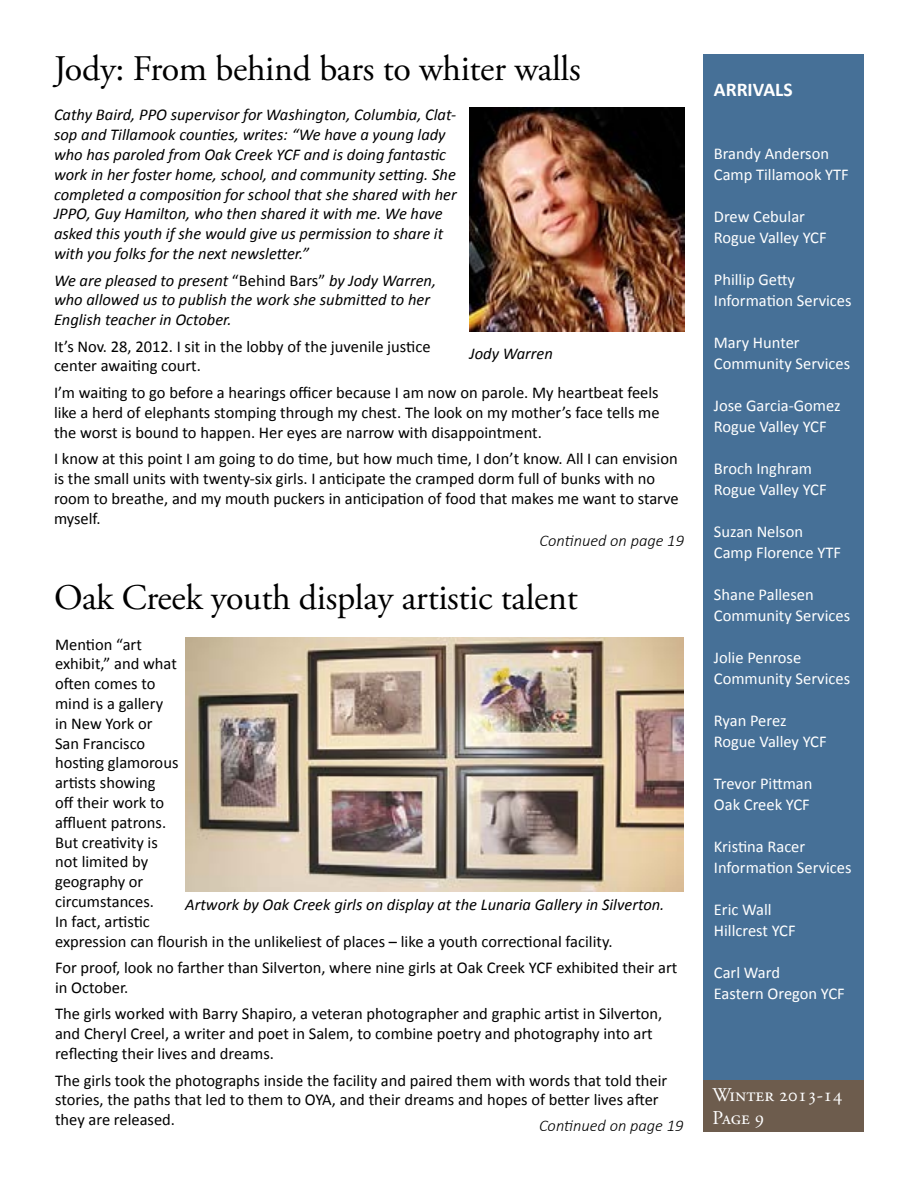
<style>
.page{position:relative;width:918px;height:1188px;background:#fff}
.page>*{position:absolute;margin:0;border:0;box-sizing:border-box;transform-origin:0 0}
.t1{font:36px "Adobe Garamond Pro";letter-spacing:-.01em;color:#000}
.t2{font:19.5px/22.5px "Adobe Garamond Pro";color:#fff}
.t3{font:700 19.5px "Calibri";color:#fff}
.t4{font:16.5px/19.8px "Calibri";color:#000}
.t5{font:italic 16.5px/19.8px "Calibri";color:#000}
.t6{font:16.5px/21px "Calibri";color:#fff}
.t7{font:italic 300 16.5px "Calibri";color:#000}
.s1{font-style:normal}
</style>
<div class="page">
<div style="left:704px;top:54px;width:160px;height:1026px;background:#467097"></div>
<div style="left:704px;top:1080px;width:160px;height:52px;background:#6d5c4d"></div>
<img style="left:469px;top:108px;width:215px;height:223px">
<img style="left:185px;top:637px;width:499px;height:254px">
<h1 class="t1" style="left:54px;top:47px;width:528px">Jody: From behind bars to whiter walls</h1>
<p class="t5" style="left:54px;top:104px;width:404px">Cathy Baird, PPO supervisor for Washington, Columbia, Clat&shy;sop and Tillamook counties, writes: “We have a young lady who has paroled from Oak Creek YCF and is doing fantastic work in her foster home, school, and community setting. She completed a composition for school that she shared with her JPPO, Guy Hamilton, who then shared it with me. We have asked this youth if she would give us permission to share it with you folks for the next newsletter.”</p>
<p class="t5" style="left:54px;top:270px;width:384px">We are pleased to present <span class="s1">“Behind Bars”</span> by Jody Warren, who allowed us to publish the work she submitted to her<br>English teacher in October.</p>
<p class="t4" style="left:54px;top:336px;width:378px">It’s Nov. 28, 2012. I sit in the lobby of the juvenile justice center awaiting court.</p>
<p class="t4" style="left:54px;top:383px;width:607px;text-align:justify">I’m waiting to go before a hearings officer because I am now on parole. My heartbeat feels like a herd of elephants stomping through my chest. The look on my mother’s face tells me the worst is bound to happen. Her eyes are narrow with disappointment.</p>
<p class="t4" style="left:54px;top:449px;width:626px">I know at this point I am going to do time, but how much time, I don’t know. All I can envision is the small units with twenty-six girls. I anticipate the cramped dorm full of bunks with no room to breathe, and my mouth puckers in anticipation of food that makes me want to starve myself.</p>
<p class="t5" style="left:469px;top:343px;width:85px">Jody Warren</p>
<p class="t7" style="left:540px;top:530px;width:146px">Continued on page 19</p>
<h1 class="t1" style="left:54px;top:576px;width:525px">Oak Creek youth display artistic talent</h1>
<p class="t4" style="left:55px;top:634px;width:559px">Mention “art<br>exhibit,” and what<br>often comes to<br>mind is a gallery<br>in New York or<br>San Francisco<br>hosting glamorous<br>artists showing<br>off their work to<br>affluent patrons.<br>But creativity is<br>not limited by<br>geography or<br>circumstances.<br>In fact, artistic<br>expression can flourish in the unlikeliest of places – like a youth correctional facility.</p>
<p class="t4" style="left:55px;top:958px;width:624px">For proof, look no farther than Silverton, where nine girls at Oak Creek YCF exhibited their art in October.</p>
<p class="t4" style="left:55px;top:1004px;width:609px">The girls worked with Barry Shapiro, a veteran photographer and graphic artist in Silverton, and Cheryl Creel, a writer and poet in Salem, to combine poetry and photography into art reflecting their lives and dreams.</p>
<p class="t4" style="left:55px;top:1070px;width:614px">The girls took the photographs inside the facility and paired them with words that told their stories, the paths that led to them to OYA, and their dreams and hopes of better lives after they are released.</p>
<p class="t5" style="left:185px;top:894px;width:481px">Artwork by Oak Creek girls on display at the Lunaria Gallery in Silverton.</p>
<p class="t7" style="left:539px;top:1116px;width:146px">Continued on page 19</p>
<p class="t3" style="left:714px;top:77px;width:80px">ARRIVALS</p>
<p class="t6" style="left:714px;top:143px;width:137px">Brandy Anderson<br>Camp Tillamook YTF</p>
<p class="t6" style="left:714px;top:206px;width:114px">Drew Cebular<br>Rogue Valley YCF</p>
<p class="t6" style="left:714px;top:269px;width:139px">Phillip Getty<br>Information Services</p>
<p class="t6" style="left:714px;top:332px;width:138px">Mary Hunter<br>Community Services</p>
<p class="t6" style="left:714px;top:395px;width:128px">Jose Garcia-Gomez<br>Rogue Valley YCF</p>
<p class="t6" style="left:714px;top:458px;width:114px">Broch Inghram<br>Rogue Valley YCF</p>
<p class="t6" style="left:714px;top:521px;width:129px">Suzan Nelson<br>Camp Florence YTF</p>
<p class="t6" style="left:714px;top:584px;width:138px">Shane Pallesen<br>Community Services</p>
<p class="t6" style="left:714px;top:647px;width:138px">Jolie Penrose<br>Community Services</p>
<p class="t6" style="left:714px;top:710px;width:114px">Ryan Perez<br>Rogue Valley YCF</p>
<p class="t6" style="left:714px;top:773px;width:100px">Trevor Pittman<br>Oak Creek YCF</p>
<p class="t6" style="left:714px;top:836px;width:139px">Kristina Racer<br>Information Services</p>
<p class="t6" style="left:714px;top:899px;width:83px">Eric Wall<br>Hillcrest YCF</p>
<p class="t6" style="left:714px;top:962px;width:132px">Carl Ward<br>Eastern Oregon YCF</p>
<p class="t2" style="left:712px;top:1085px;width:131px">Winter 2013-14<br>Page 9</p>
</div>
